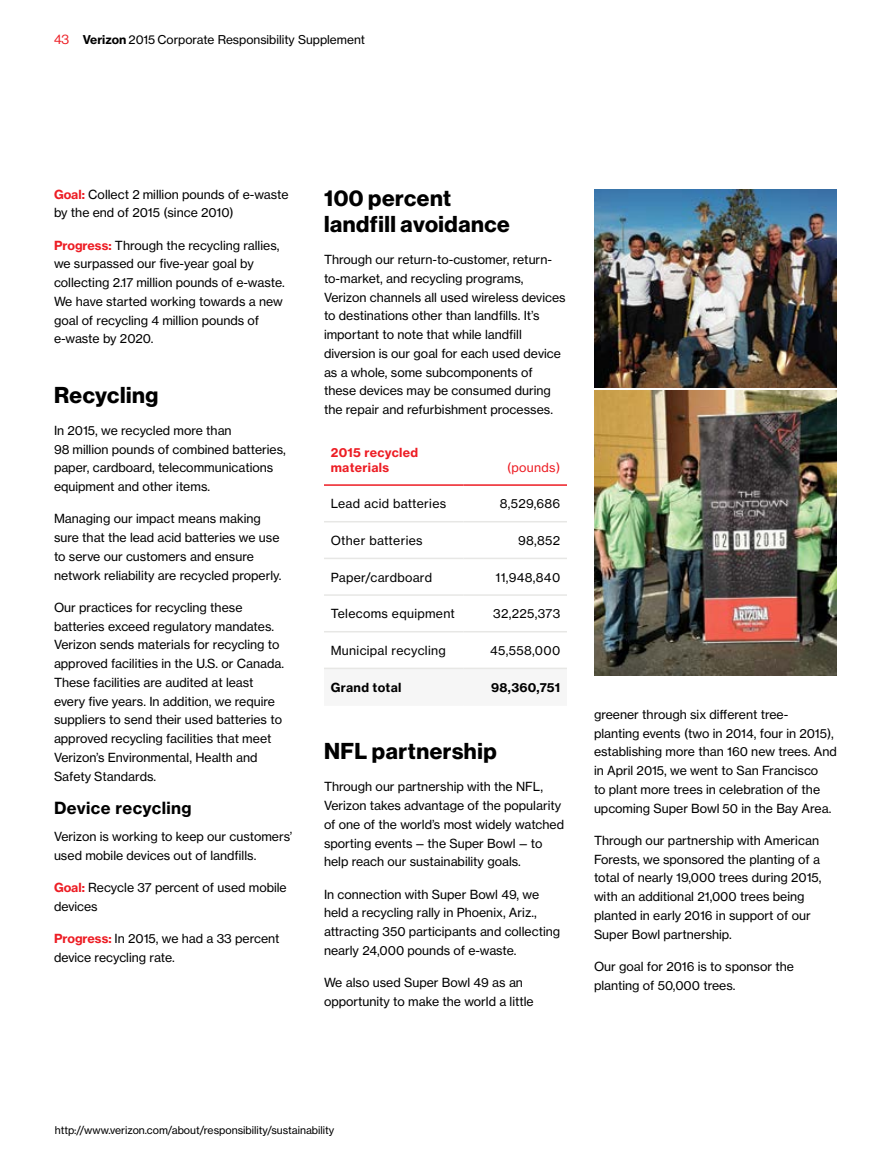
<style>
.page{position:relative;width:891px;height:1161px;background:#fff}
.page>*{position:absolute;margin:0;border:0;box-sizing:border-box;transform-origin:0 0}
.t1{font:22.5px/25.5px "N Haas Grotesk DS Std 75 Bd";letter-spacing:.025em;color:#000}
.t2{font:16.5px "N Haas Grotesk TX Std 75 Bd";letter-spacing:.025em;color:#000}
.t3{font:12.3px/18.8px "N Haas Grotesk TX Std 55 Rg";color:#000}
.t4{font:12.3px "N Haas Grotesk TX Std 55 Rg";letter-spacing:.025em;color:#000}
.t5{font:12.3px/14.9px "N Haas Grotesk TX Std 75 Bd";letter-spacing:.025em;color:#ed1d24}
.t6{font:12.3px "N Haas Grotesk TX Std 75 Bd";letter-spacing:.025em;color:#000}
.t7{font:12.3px "N Haas Grotesk TX Std 55 Rg";letter-spacing:.025em;color:#ed1d24}
.t8{font:12px "N Haas Grotesk TX Std 55 Rg";color:#000}
.t9{font:10.5px "N Haas Grotesk TX Std 55 Rg";color:#000}
.s1{font-family:"N Haas Grotesk DS Std 55 Rg";font-size:13.5px;color:#ed1d24}
.s2{font-family:"N Haas Grotesk TX Std 75 Bd"}
.s3{font-family:"N Haas Grotesk TX Std 75 Bd";color:#ed1d24}
</style>
<div class="page">
<svg style="left:324px;top:669px;width:243px;height:1px"></svg>
<hr style="left:324px;top:558px;width:139px;height:1px;background:#e7e7e5">
<hr style="left:463px;top:558px;width:104px;height:1px;background:#e7e7e5">
<hr style="left:324px;top:594px;width:139px;height:2px;background:#e7e7e5">
<hr style="left:463px;top:594px;width:104px;height:2px;background:#e7e7e5">
<hr style="left:324px;top:631px;width:139px;height:1px;background:#e7e7e5">
<hr style="left:463px;top:631px;width:104px;height:1px;background:#e7e7e5">
<hr style="left:324px;top:668px;width:139px;height:1px;background:#e7e7e5">
<hr style="left:463px;top:668px;width:104px;height:1px;background:#e7e7e5">
<hr style="left:324px;top:704px;width:139px;height:2px;background:#f6f6f6">
<hr style="left:463px;top:704px;width:104px;height:2px;background:#f6f6f6">
<hr style="left:324px;top:484px;width:139px;height:2px;background:#ed1d24">
<hr style="left:463px;top:484px;width:104px;height:2px;background:#ed1d24">
<hr style="left:324px;top:521px;width:139px;height:1px;background:#e7e7e5">
<hr style="left:463px;top:521px;width:104px;height:1px;background:#e7e7e5">
<img style="left:594px;top:189px;width:243px;height:198px">
<img style="left:594px;top:390px;width:243px;height:286px">
<p class="t8" style="left:54px;top:32px;width:312px"><span class="s1">43</span> <span class="s2">Verizon</span> 2015 Corporate Responsibility Supplement</p>
<p class="t3" style="left:54px;top:185px;width:236px"><span class="s3">Goal:</span> Collect 2 million pounds of e-waste by the end of 2015 (since 2010)</p>
<p class="t3" style="left:54px;top:236px;width:232px"><span class="s3">Progress:</span> Through the recycling rallies, we surpassed our five-year goal by collecting 2.17 million pounds of e-waste.<br>We have started working towards a new goal of recycling 4 million pounds of e-waste by 2020.</p>
<h1 class="t1" style="left:54px;top:382px;width:106px">Recycling</h1>
<p class="t3" style="left:54px;top:421px;width:233px">In 2015, we recycled more than<br>98 million pounds of combined batteries, paper, cardboard, telecommunications equipment and other items.</p>
<p class="t3" style="left:54px;top:510px;width:229px">Managing our impact means making sure that the lead acid batteries we use to serve our customers and ensure network reliability are recycled properly.</p>
<p class="t3" style="left:54px;top:598px;width:232px">Our practices for recycling these batteries exceed regulatory mandates.<br>Verizon sends materials for recycling to approved facilities in the U.S. or Canada.<br>These facilities are audited at least every five years. In addition, we require suppliers to send their used batteries to approved recycling facilities that meet Verizon’s Environmental, Health and Safety Standards.</p>
<h2 class="t2" style="left:54px;top:797px;width:139px">Device recycling</h2>
<p class="t3" style="left:54px;top:828px;width:240px">Verizon is working to keep our customers’ used mobile devices out of landfills.</p>
<p class="t3" style="left:54px;top:879px;width:234px"><span class="s3">Goal:</span> Recycle 37 percent of used mobile devices</p>
<p class="t3" style="left:54px;top:930px;width:227px"><span class="s3">Progress:</span> In 2015, we had a 33 percent device recycling rate.</p>
<h1 class="t1" style="left:324px;top:186px;width:187px">100 percent landfill avoidance</h1>
<p class="t3" style="left:324px;top:250px;width:243px">Through our return-to-customer, return&shy;to-market, and recycling programs, Verizon channels all used wireless devices to destinations other than landfills. It’s important to note that while landfill diversion is our goal for each used device as a whole, some subcomponents of these devices may be consumed during the repair and refurbishment processes.</p>
<p class="t5" style="left:331px;top:445px;width:89px">2015 recycled materials</p>
<p class="t7" style="left:507px;top:460px;width:55px">(pounds)</p>
<p class="t4" style="left:331px;top:496px;width:117px">Lead acid batteries</p>
<p class="t3" style="left:500px;top:494px;width:62px">8,529,686</p>
<p class="t4" style="left:331px;top:533px;width:93px">Other batteries</p>
<p class="t3" style="left:518px;top:531px;width:44px">98,852</p>
<p class="t4" style="left:331px;top:570px;width:103px">Paper/cardboard</p>
<p class="t3" style="left:496px;top:568px;width:66px">11,948,840</p>
<p class="t4" style="left:331px;top:606px;width:126px">Telecoms equipment</p>
<p class="t3" style="left:493px;top:604px;width:69px">32,225,373</p>
<p class="t4" style="left:331px;top:643px;width:117px">Municipal recycling</p>
<p class="t3" style="left:490px;top:641px;width:71px">45,558,000</p>
<p class="t6" style="left:331px;top:679px;width:72px">Grand total</p>
<p class="t6" style="left:491px;top:679px;width:71px">98,360,751</p>
<h1 class="t1" style="left:324px;top:739px;width:174px">NFL partnership</h1>
<p class="t3" style="left:324px;top:777px;width:242px">Through our partnership with the NFL, Verizon takes advantage of the popularity of one of the world’s most widely watched sporting events — the Super Bowl — to help reach our sustainability goals.</p>
<p class="t3" style="left:324px;top:885px;width:238px">In connection with Super Bowl 49, we held a recycling rally in Phoenix, Ariz., attracting 350 participants and collecting nearly 24,000 pounds of e-waste.</p>
<p class="t3" style="left:324px;top:973px;width:211px">We also used Super Bowl 49 as an opportunity to make the world a little</p>
<p class="t3" style="left:594px;top:705px;width:244px">greener through six different tree&shy;planting events (two in 2014, four in 2015), establishing more than 160 new trees. And in April 2015, we went to San Francisco<br>to plant more trees in celebration of the upcoming Super Bowl 50 in the Bay Area.</p>
<p class="t3" style="left:594px;top:831px;width:229px">Through our partnership with American Forests, we sponsored the planting of a total of nearly 19,000 trees during 2015, with an additional 21,000 trees being planted in early 2016 in support of our Super Bowl partnership.</p>
<p class="t3" style="left:594px;top:957px;width:201px">Our goal for 2016 is to sponsor the planting of 50,000 trees.</p>
<p class="t9" style="left:55px;top:1124px;width:281px">http://www.verizon.com/about/responsibility/sustainability</p>
</div>
